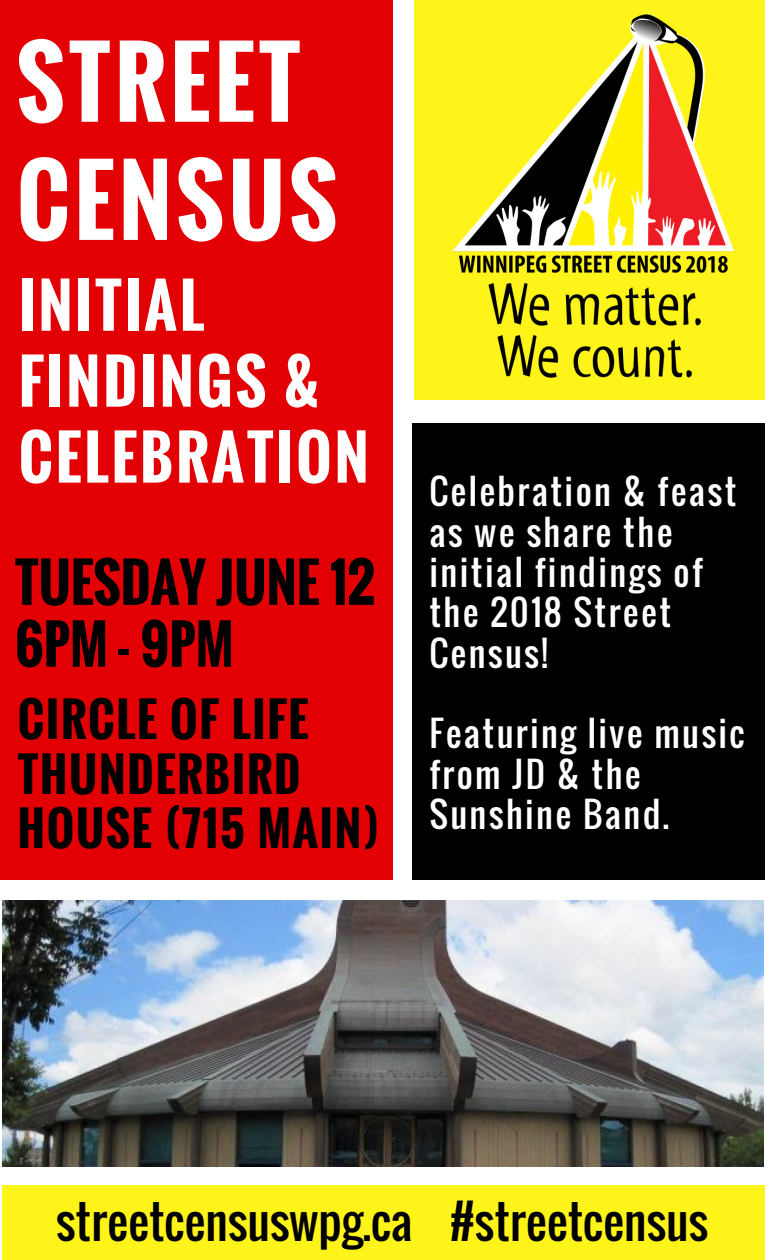
<style>
.page{position:relative;width:765px;height:1260px;background:#fff}
.page>*{position:absolute;margin:0;border:0;box-sizing:border-box;transform-origin:0 0}
.t1{font:700 92.5px/118.1px "Oswald";letter-spacing:.05em;color:#fff}
.t2{font:700 59.38px/76px "Oswald";letter-spacing:.05em;color:#fff}
.t3{font:700 52.88px/61.9px "Oswald";color:#000}
.t4{font:700 46.25px/54.4px "Oswald";letter-spacing:.04em;color:#000}
.t5{font:46.25px "Oswald";color:#000}
.t6{font:34.62px/40.2px "Oswald";letter-spacing:.07em;color:#fff}
</style>
<div class="page">
<div style="left:3px;top:1185px;width:762px;height:75px;background:#fff41a"></div>
<div style="left:413px;top:423px;width:352px;height:456px;background:#000"></div>
<div style="left:414px;top:0;width:351px;height:399px;background:#fff41a"></div>
<img style="left:3px;top:900px;width:760px;height:266px">
<div style="left:0;top:0;width:393px;height:879px;background:#e30004"></div>
<img style="left:453px;top:12px;width:282px;height:366px">
<h1 class="t1" style="left:17px;top:21px;width:322px">STREET<br>CENSUS</h1>
<h2 class="t2" style="left:19px;top:266px;width:351px">INITIAL<br>FINDINGS &amp;<br>CELEBRATION</h2>
<h3 class="t3" style="left:15px;top:550px;width:361px">TUESDAY JUNE 12<br>6PM - 9PM</h3>
<h3 class="t4" style="left:18px;top:691px;width:363px">CIRCLE OF LIFE<br>THUNDERBIRD<br>HOUSE (715 MAIN)</h3>
<p class="t6" style="left:429px;top:471px;width:309px">Celebration &amp; feast as we share the initial findings of the 2018 Street<br>Census!</p>
<p class="t6" style="left:429px;top:712px;width:316px">Featuring live music from JD &amp; the<br>Sunshine Band.</p>
<h3 class="t5" style="left:56px;top:1186px;width:654px">streetcensuswpg.ca #streetcensus</h3>
</div>
